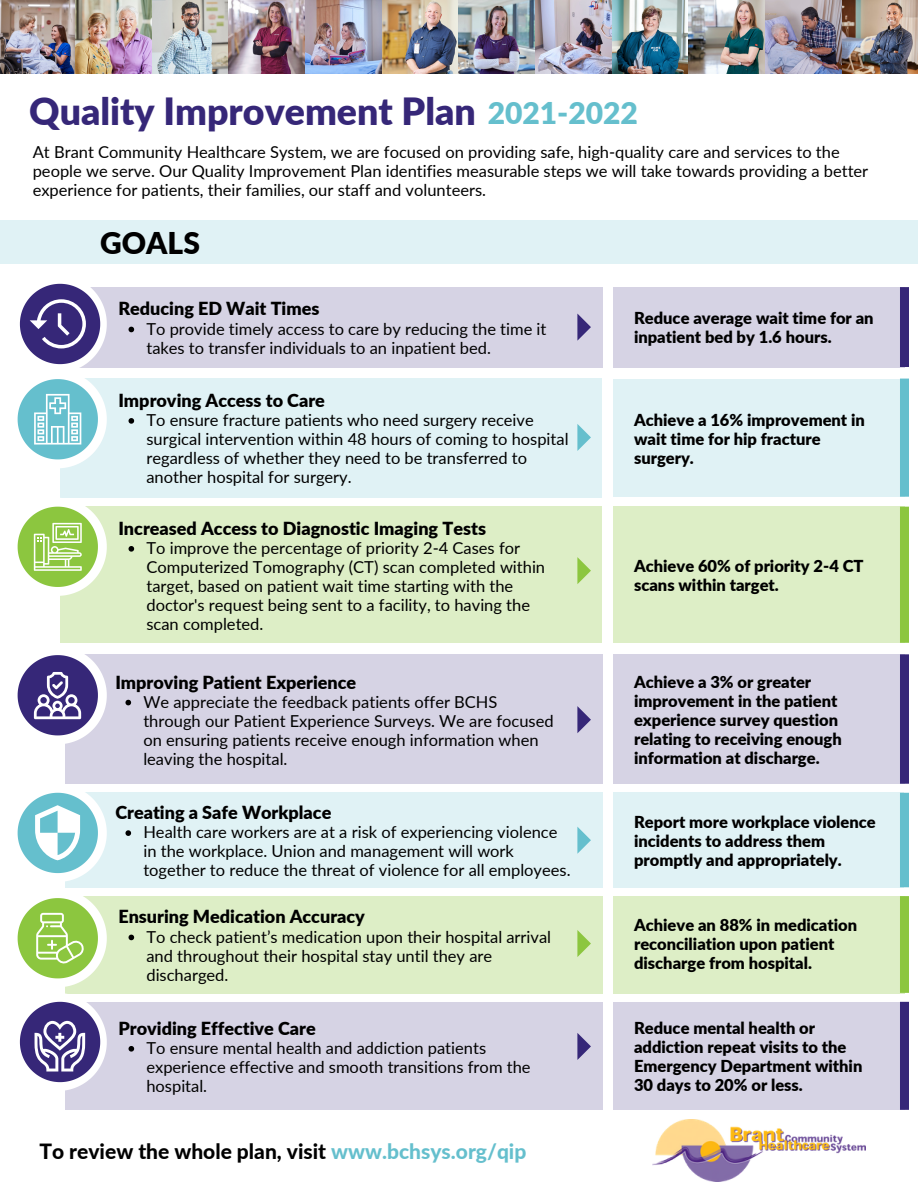
<style>
.page{position:relative;width:918px;height:1188px;background:#fff}
.page>*{position:absolute;margin:0;border:0;box-sizing:border-box;transform-origin:0 0}
.t1{font:900 37.5px "Lato";color:#362778}
.t2{font:900 30px "Lato";color:#65bfcd}
.t3{font:900 30px "Lato";color:#000}
.t4{font:800 21px "Lato";color:#000}
.t5{font:900 18px "Lato";color:#000}
.t6{font:16.5px/19.2px "Lato";color:#000}
.t7{font:900 16.5px/19.2px "Lato";color:#000}
.s1{color:#65bfcd}
</style>
<div class="page">
<div style="left:0;top:220px;width:918px;height:44px;background:#e0f2f5"></div>
<div style="left:60px;top:287px;width:542px;height:80px;background:#d6d3e4"></div>
<div style="left:60px;top:379px;width:542px;height:119px;background:#e0f2f5"></div>
<div style="left:60px;top:507px;width:542px;height:136px;background:#ddeec6"></div>
<div style="left:65px;top:654px;width:537px;height:130px;background:#d6d3e4"></div>
<div style="left:65px;top:793px;width:537px;height:95px;background:#e0f2f5"></div>
<div style="left:65px;top:896px;width:537px;height:97px;background:#ddeec6"></div>
<div style="left:65px;top:1002px;width:538px;height:108px;background:#d6d3e4"></div>
<img style="left:653px;top:1120px;width:213px;height:62px">
<div style="left:613px;top:287px;width:291px;height:80px;background:#d6d3e4"></div>
<div style="left:613px;top:379px;width:292px;height:118px;background:#e0f2f5"></div>
<svg style="left:577px;top:314px;width:14px;height:27px"></svg>
<svg style="left:129px;top:418px;width:5px;height:6px"></svg>
<div style="left:613px;top:507px;width:292px;height:136px;background:#ddeec6"></div>
<div style="left:613px;top:654px;width:292px;height:130px;background:#d6d3e4"></div>
<div style="left:613px;top:793px;width:291px;height:95px;background:#e0f2f5"></div>
<div style="left:613px;top:896px;width:292px;height:97px;background:#ddeec6"></div>
<div style="left:613px;top:1002px;width:292px;height:108px;background:#d6d3e4"></div>
<svg style="left:577px;top:424px;width:14px;height:27px"></svg>
<svg style="left:577px;top:557px;width:14px;height:27px"></svg>
<svg style="left:577px;top:706px;width:14px;height:27px"></svg>
<svg style="left:577px;top:827px;width:14px;height:27px"></svg>
<svg style="left:577px;top:930px;width:14px;height:27px"></svg>
<svg style="left:577px;top:1033px;width:14px;height:27px"></svg>
<div style="left:900px;top:287px;width:9px;height:80px;background:#362778"></div>
<div style="left:900px;top:379px;width:9px;height:118px;background:#65bfcd"></div>
<div style="left:900px;top:1002px;width:9px;height:108px;background:#362778"></div>
<div style="left:900px;top:507px;width:9px;height:136px;background:#8cc63f"></div>
<div style="left:900px;top:654px;width:9px;height:130px;background:#362778"></div>
<div style="left:900px;top:793px;width:9px;height:94px;background:#65bfcd"></div>
<div style="left:900px;top:896px;width:9px;height:97px;background:#8cc63f"></div>
<img style="left:0;top:0;width:918px;height:73px">
<svg style="left:17px;top:283px;width:90px;height:185px"></svg>
<svg style="left:17px;top:506px;width:90px;height:90px"></svg>
<svg style="left:17px;top:654px;width:90px;height:90px"></svg>
<svg style="left:17px;top:896px;width:90px;height:91px"></svg>
<svg style="left:19px;top:993px;width:88px;height:98px"></svg>
<svg style="left:17px;top:792px;width:90px;height:89px"></svg>
<svg style="left:129px;top:327px;width:5px;height:5px"></svg>
<svg style="left:129px;top:546px;width:5px;height:6px"></svg>
<svg style="left:125px;top:700px;width:6px;height:5px"></svg>
<svg style="left:125px;top:830px;width:6px;height:6px"></svg>
<svg style="left:129px;top:935px;width:5px;height:5px"></svg>
<svg style="left:129px;top:1046px;width:5px;height:6px"></svg>
<p class="t1" style="left:29px;top:88px;width:448px">Quality Improvement Plan</p>
<p class="t6" style="left:33px;top:142px;width:837px">At Brant Community Healthcare System, we are focused on providing safe, high-quality care and services to the people we serve. Our Quality Improvement Plan identifies measurable steps we will take towards providing a better experience for patients, their families, our staff and volunteers.</p>
<p class="t2" style="left:488px;top:95px;width:152px">2021-2022</p>
<p class="t3" style="left:100px;top:224px;width:101px">GOALS</p>
<p class="t5" style="left:118px;top:298px;width:203px">Reducing ED Wait Times</p>
<p class="t6" style="left:146px;top:319px;width:402px">To provide timely access to care by reducing the time it takes to transfer individuals to an inpatient bed.</p>
<p class="t5" style="left:118px;top:389px;width:208px">Improving Access to Care</p>
<p class="t6" style="left:146px;top:410px;width:424px">To ensure fracture patients who need surgery receive surgical intervention within 48 hours of coming to hospital regardless of whether they need to be transferred to another hospital for surgery.</p>
<p class="t5" style="left:118px;top:517px;width:369px">Increased Access to Diagnostic Imaging Tests</p>
<p class="t6" style="left:146px;top:538px;width:400px">To improve the percentage of priority 2-4 Cases for Computerized Tomography (CT) scan completed within target, based on patient wait time starting with the doctor's request being sent to a facility, to having the scan completed.</p>
<p class="t5" style="left:115px;top:671px;width:242px">Improving Patient Experience</p>
<p class="t6" style="left:143px;top:692px;width:412px">We appreciate the feedback patients offer BCHS through our Patient Experience Surveys. We are focused on ensuring patients receive enough information when leaving the hospital.</p>
<p class="t5" style="left:115px;top:801px;width:218px">Creating a Safe Workplace</p>
<p class="t6" style="left:143px;top:822px;width:429px">Health care workers are at a risk of experiencing violence in the workplace. Union and management will work together to reduce the threat of violence for all employees.</p>
<p class="t5" style="left:118px;top:906px;width:248px">Ensuring Medication Accuracy</p>
<p class="t6" style="left:146px;top:927px;width:406px">To check patient’s medication upon their hospital arrival and throughout their hospital stay until they are discharged.</p>
<p class="t5" style="left:118px;top:1017px;width:199px">Providing Effective Care</p>
<p class="t6" style="left:146px;top:1038px;width:386px">To ensure mental health and addiction patients experience effective and smooth transitions from the hospital.</p>
<p class="t4" style="left:40px;top:1138px;width:488px">To review the whole plan, visit <span class="s1">www.bchsys.org/qip</span></p>
<p class="t7" style="left:634px;top:308px;width:241px">Reduce average wait time for an inpatient bed by 1.6 hours.</p>
<p class="t7" style="left:634px;top:410px;width:232px">Achieve a 16% improvement in wait time for hip fracture surgery.</p>
<p class="t7" style="left:634px;top:556px;width:231px">Achieve 60% of priority 2-4 CT scans within target.</p>
<p class="t7" style="left:634px;top:672px;width:209px">Achieve a 3% or greater improvement in the patient experience survey question relating to receiving enough information at discharge.</p>
<p class="t7" style="left:634px;top:812px;width:243px">Report more workplace violence incidents to address them promptly and appropriately.</p>
<p class="t7" style="left:634px;top:915px;width:225px">Achieve an 88% in medication reconciliation upon patient discharge from hospital.</p>
<p class="t7" style="left:634px;top:1018px;width:230px">Reduce mental health or addiction repeat visits to the<br>Emergency Department within<br>30 days to 20% or less.</p>
</div>
